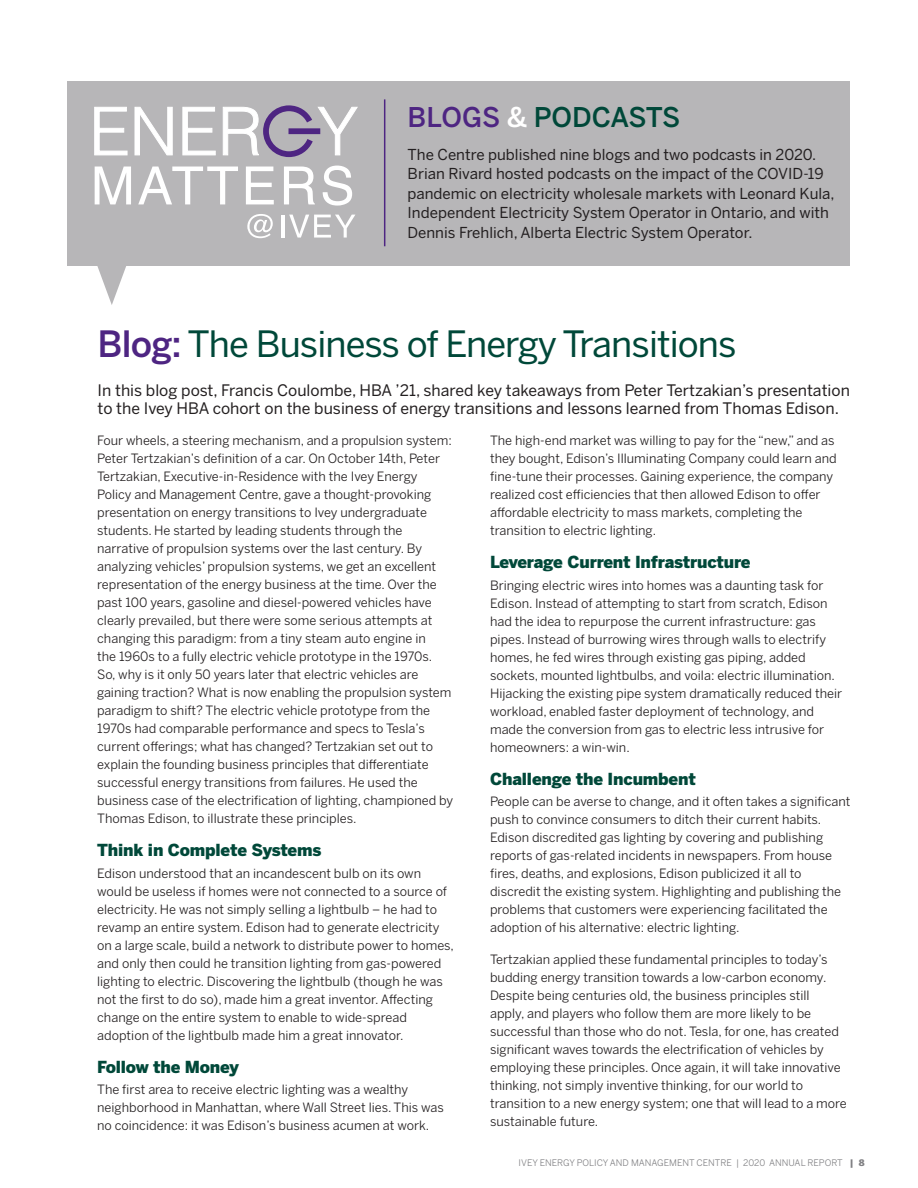
<style>
.page{position:relative;width:918px;height:1188px;background:#fff}
.page>*{position:absolute;margin:0;border:0;box-sizing:border-box;transform-origin:0 0}
.HEAD3{font:36px "Benton Sans";letter-spacing:-.025em;color:#004839}
.BODY{font:500 27px "Benton Sans";color:#004839}
.green_heavy_sub{font:900 16.5px "Benton Sans";letter-spacing:-.01em;color:#004839}
.INTRO_LEFT{font:15.75px/18.1px "Benton Sans";color:#231f20}
.BODY-2{font:15px/19.5px "Benton Sans";color:#231f20}
.BODY-3{font:12.75px/18px "Benton Sans";color:#231f20}
.t1{font:9px "Benton Sans";color:#808083}
.s1{color:#4e2582}
.s2{color:#fff}
.s3{font-weight:500;color:#4e2582}
.s4{font-weight:900}
</style>
<div class="page">
<div style="left:68px;top:81px;width:782px;height:185px;background:#b7b6b8"></div>
<svg style="left:94px;top:106px;width:34px;height:50px"></svg>
<svg style="left:134px;top:106px;width:39px;height:50px"></svg>
<svg style="left:182px;top:106px;width:34px;height:50px"></svg>
<svg style="left:222px;top:105px;width:136px;height:53px"></svg>
<svg style="left:95px;top:167px;width:36px;height:37px"></svg>
<svg style="left:138px;top:167px;width:100px;height:37px"></svg>
<svg style="left:246px;top:167px;width:28px;height:37px"></svg>
<svg style="left:284px;top:167px;width:31px;height:37px"></svg>
<svg style="left:323px;top:166px;width:29px;height:40px"></svg>
<svg style="left:247px;top:214px;width:26px;height:24px"></svg>
<hr style="left:281px;top:215px;width:3px;height:23px;background:#fff">
<svg style="left:289px;top:215px;width:66px;height:23px"></svg>
<hr style="left:384px;top:99px;width:1px;height:147px;background:#4e2582">
<svg style="left:97px;top:266px;width:29px;height:39px"></svg>
<p class="BODY" style="left:408px;top:101px;width:274px"><span class="s1">BLOGS</span> <span class="s2">&amp;</span> PODCASTS</p>
<p class="BODY-2" style="left:408px;top:144px;width:429px">The Centre published nine blogs and two podcasts in 2020.<br>Brian Rivard hosted podcasts on the impact of the COVID-19 pandemic on electricity wholesale markets with Leonard Kula, Independent Electricity System Operator in Ontario, and with Dennis Frehlich, Alberta Electric System Operator.</p>
<p class="HEAD3" style="left:98px;top:323px;width:641px"><span class="s3">Blog:</span> The Business of Energy Transitions</p>
<p class="INTRO_LEFT" style="left:98px;top:381px;width:754px">In this blog post, Francis Coulombe, HBA ’21, shared key takeaways from Peter Tertzakian’s presentation to the Ivey HBA cohort on the business of energy transitions and lessons learned from Thomas Edison.</p>
<p class="BODY-3" style="left:97px;top:431px;width:358px">Four wheels, a steering mechanism, and a propulsion system:<br>Peter Tertzakian’s definition of a car. On October 14th, Peter Tertzakian, Executive-in-Residence with the Ivey Energy Policy and Management Centre, gave a thought-provoking presentation on energy transitions to Ivey undergraduate students. He started by leading students through the narrative of propulsion systems over the last century. By analyzing vehicles’ propulsion systems, we get an excellent representation of the energy business at the time. Over the past 100 years, gasoline and diesel-powered vehicles have clearly prevailed, but there were some serious attempts at changing this paradigm: from a tiny steam auto engine in<br>the 1960s to a fully electric vehicle prototype in the 1970s.<br>So, why is it only 50 years later that electric vehicles are gaining traction? What is now enabling the propulsion system paradigm to shift? The electric vehicle prototype from the 1970s had comparable performance and specs to Tesla’s current offerings; what has changed? Tertzakian set out to explain the founding business principles that differentiate successful energy transitions from failures. He used the business case of the electrification of lighting, championed by Thomas Edison, to illustrate these principles.</p>
<p class="green_heavy_sub" style="left:97px;top:840px;width:226px">Think in Complete Systems</p>
<p class="BODY-3" style="left:97px;top:864px;width:358px">Edison understood that an incandescent bulb on its own would be useless if homes were not connected to a source of electricity. He was not simply selling a lightbulb – he had to revamp an entire system. Edison had to generate electricity on a large scale, build a network to distribute power to homes, and only then could he transition lighting from gas-powered lighting to electric. Discovering the lightbulb (though he was not the first to do so), made him a great inventor. Affecting change on the entire system to enable to wide-spread adoption of the lightbulb made him a great innovator.</p>
<p class="green_heavy_sub" style="left:97px;top:1057px;width:143px">Follow the Money</p>
<p class="BODY-3" style="left:97px;top:1080px;width:348px">The first area to receive electric lighting was a wealthy neighborhood in Manhattan, where Wall Street lies. This was no coincidence: it was Edison’s business acumen at work.</p>
<p class="BODY-3" style="left:490px;top:431px;width:348px">The high-end market was willing to pay for the “new,” and as they bought, Edison’s Illuminating Company could learn and fine-tune their processes. Gaining experience, the company realized cost efficiencies that then allowed Edison to offer affordable electricity to mass markets, completing the transition to electric lighting.</p>
<p class="green_heavy_sub" style="left:490px;top:552px;width:262px">Leverage Current Infrastructure</p>
<p class="BODY-3" style="left:490px;top:576px;width:354px">Bringing electric wires into homes was a daunting task for Edison. Instead of attempting to start from scratch, Edison had the idea to repurpose the current infrastructure: gas pipes. Instead of burrowing wires through walls to electrify homes, he fed wires through existing gas piping, added sockets, mounted lightbulbs, and voila: electric illumination.<br>Hijacking the existing pipe system dramatically reduced their workload, enabled faster deployment of technology, and made the conversion from gas to electric less intrusive for homeowners: a win-win.</p>
<p class="green_heavy_sub" style="left:490px;top:769px;width:207px">Challenge the Incumbent</p>
<p class="BODY-3" style="left:490px;top:792px;width:362px">People can be averse to change, and it often takes a significant push to convince consumers to ditch their current habits.<br>Edison discredited gas lighting by covering and publishing reports of gas-related incidents in newspapers. From house fires, deaths, and explosions, Edison publicized it all to discredit the existing system. Highlighting and publishing the problems that customers were experiencing facilitated the adoption of his alternative: electric lighting.</p>
<p class="BODY-3" style="left:490px;top:950px;width:358px">Tertzakian applied these fundamental principles to today’s budding energy transition towards a low-carbon economy.<br>Despite being centuries old, the business principles still apply, and players who follow them are more likely to be successful than those who do not. Tesla, for one, has created significant waves towards the electrification of vehicles by employing these principles. Once again, it will take innovative thinking, not simply inventive thinking, for our world to transition to a new energy system; one that will lead to a more sustainable future.</p>
<p class="t1" style="left:519px;top:1158px;width:347px">IVEY ENERGY POLICY AND MANAGEMENT CENTRE | 2020 ANNUAL REPORT <span class="s4">| 8</span></p>
</div>
